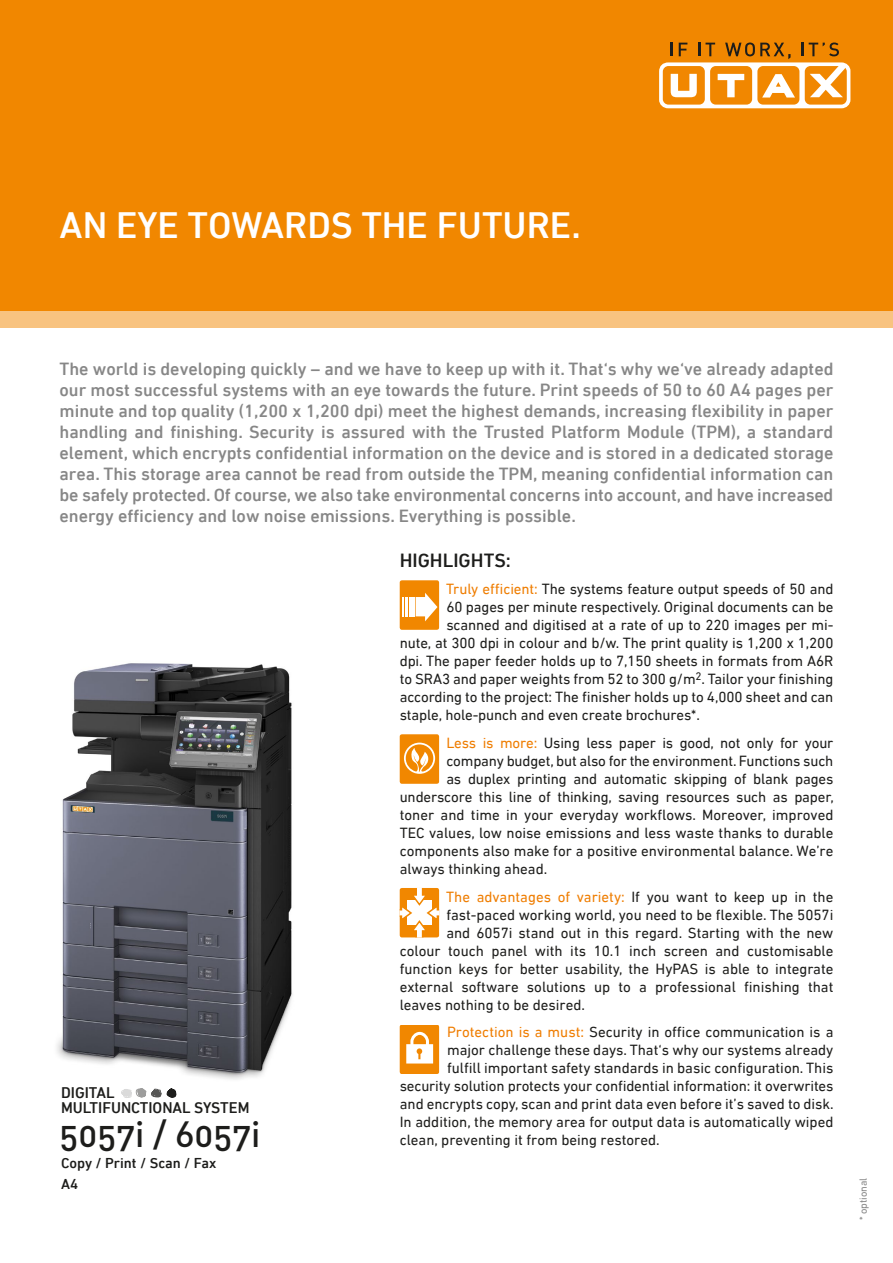
<style>
.page{position:relative;width:893px;height:1263px;background:#fff}
.page>*{position:absolute;margin:0;border:0;box-sizing:border-box;transform-origin:0 0}
.t1{font:500 37.5px "DIN Next LT Pro";color:#fff}
.t2{font:35.25px "DIN Medium Alternate";letter-spacing:.005em;color:#1d1d1b}
.t3{font:500 19.5px "DIN Next LT Pro";color:#1d1d1b}
.t4{font:500 18px/21px "DIN Next LT Pro";color:#878787;text-align:justify}
.t5{font:500 15.75px/15px "DIN Next LT Pro";color:#1d1d1b}
.t6{font:15px "DIN Next LT Pro";color:#1d1d1b}
.t7{font:15px "DIN Next LT Pro";color:#ef7d00}
.t8{font:500 14.7px/21px "DIN Next LT Pro";color:#1d1d1b}
.t9{font:10.5px "DIN Next LT Pro";color:#878787}
.s1{color:#ef7d00}
.s2{color:#1d1d1b}
</style>
<div class="page">
<img style="left:57px;top:663px;width:235px;height:417px">
<div style="left:0;top:0;width:893px;height:310px;background:#f18700"></div>
<div style="left:0;top:310px;width:893px;height:17px;background:#f8c380"></div>
<div style="left:400px;top:580px;width:39px;height:50px;background:#f18700;border-radius:2px"></div>
<div style="left:409px;top:597px;width:5px;height:19px;background:#fff"></div>
<hr style="left:405px;top:597px;width:3px;height:19px;background:#fff">
<svg style="left:402px;top:597px;width:2px;height:19px"></svg>
<svg style="left:416px;top:593px;width:21px;height:28px"></svg>
<div style="left:400px;top:734px;width:39px;height:50px;background:#f18700;border-radius:2px"></div>
<svg style="left:404px;top:743px;width:31px;height:31px"></svg>
<svg style="left:400px;top:888px;width:39px;height:49px"></svg>
<div style="left:400px;top:1025px;width:39px;height:48px;background:#f18700;border-radius:2px"></div>
<svg style="left:406px;top:1032px;width:27px;height:31px"></svg>
<div style="left:659px;top:62px;width:191px;height:46px;background:#fff;border-radius:9px"></div>
<div style="left:663px;top:66px;width:42px;height:39px;background:#f18700;border-radius:6px"></div>
<div style="left:710px;top:66px;width:42px;height:39px;background:#f18700;border-radius:6px"></div>
<div style="left:757px;top:66px;width:42px;height:39px;background:#f18700;border-radius:6px"></div>
<div style="left:805px;top:66px;width:42px;height:39px;background:#f18700;border-radius:6px"></div>
<svg style="left:671px;top:74px;width:26px;height:23px"></svg>
<svg style="left:718px;top:74px;width:26px;height:23px"></svg>
<svg style="left:810px;top:66px;width:36px;height:31px"></svg>
<svg style="left:762px;top:74px;width:33px;height:24px"></svg>
<svg style="left:671px;top:43px;width:2px;height:13px"></svg>
<svg style="left:679px;top:43px;width:8px;height:13px"></svg>
<svg style="left:699px;top:43px;width:16px;height:13px"></svg>
<svg style="left:725px;top:43px;width:65px;height:16px"></svg>
<svg style="left:802px;top:43px;width:37px;height:13px"></svg>
<svg style="left:121px;top:1088px;width:55px;height:10px"></svg>
<h1 class="t1" style="left:60px;top:204px;width:523px">AN EYE TOWARDS THE FUTURE.</h1>
<p class="t4" style="left:60px;top:358px;width:775px">The world is developing quickly – and we have to keep up with it. That‘s why we‘ve already adapted our most successful systems with an eye towards the future. Print speeds of 50 to 60 A4 pages per minute and top quality (1,200 x 1,200 dpi) meet the highest demands, increasing flexibility in paper handling and finishing. Security is assured with the Trusted Platform Module (TPM), a standard element, which encrypts confidential information on the device and is stored in a dedicated storage area. This storage area cannot be read from outside the TPM, meaning confidential information can be safely protected. Of course, we also take environmental concerns into account, and have increased energy efficiency and low noise emissions. Everything is possible.</p>
<p class="t5" style="left:61px;top:1085px;width:190px">DIGITAL<br>MULTIFUNCTIONAL SYSTEM</p>
<h2 class="t2" style="left:60px;top:1112px;width:203px">5057i / 6057i</h2>
<p class="t8" style="left:61px;top:1152px;width:157px">Copy / Print / Scan / Fax<br>A4</p>
<h3 class="t3" style="left:400px;top:549px;width:113px">HIGHLIGHTS:</h3>
<p class="t6" style="left:446px;top:580px;width:389px"><span class="s1">Truly efficient:</span> The systems feature output speeds of 50 and</p>
<p class="t6" style="left:446px;top:598px;width:389px">60 pages per minute respectively. Original documents can be</p>
<p class="t6" style="left:446px;top:616px;width:389px">scanned and digitised at a rate of up to 220 images per mi-</p>
<p class="t6" style="left:400px;top:634px;width:435px">nute, at 300 dpi in colour and b/w. The print quality is 1,200 x 1,200</p>
<p class="t6" style="left:400px;top:652px;width:435px">dpi. The paper feeder holds up to 7,150 sheets in formats from A6R</p>
<p class="t6" style="left:400px;top:670px;width:435px">to SRA3 and paper weights from 52 to 300 g/m<sup>2</sup>. Tailor your finishing</p>
<p class="t6" style="left:400px;top:688px;width:435px">according to the project: The finisher holds up to 4,000 sheet and can</p>
<p class="t6" style="left:400px;top:706px;width:302px">staple, hole-punch and even create brochures*.</p>
<p class="t6" style="left:446px;top:734px;width:389px"><span class="s1">Less is more:</span> Using less paper is good, not only for your</p>
<p class="t6" style="left:446px;top:752px;width:389px">company budget, but also for the environment. Functions such</p>
<p class="t6" style="left:446px;top:770px;width:389px">as duplex printing and automatic skipping of blank pages</p>
<p class="t6" style="left:400px;top:788px;width:436px">underscore this line of thinking, saving resources such as paper,</p>
<p class="t6" style="left:400px;top:806px;width:435px">toner and time in your everyday workflows. Moreover, improved</p>
<p class="t6" style="left:400px;top:824px;width:435px">TEC values, low noise emissions and less waste thanks to durable</p>
<p class="t6" style="left:400px;top:842px;width:435px">components also make for a positive environmental balance. We’re</p>
<p class="t6" style="left:400px;top:860px;width:149px">always thinking ahead.</p>
<p class="t7" style="left:446px;top:888px;width:389px">The advantages of variety: <span class="s2">If you want to keep up in the</span></p>
<p class="t6" style="left:446px;top:906px;width:389px">fast-paced working world, you need to be flexible. The 5057i</p>
<p class="t6" style="left:446px;top:924px;width:389px">and 6057i stand out in this regard. Starting with the new</p>
<p class="t6" style="left:400px;top:942px;width:435px">colour touch panel with its 10.1 inch screen and customisable</p>
<p class="t6" style="left:400px;top:960px;width:435px">function keys for better usability, the HyPAS is able to integrate</p>
<p class="t6" style="left:400px;top:978px;width:435px">external software solutions up to a professional finishing that</p>
<p class="t6" style="left:400px;top:996px;width:187px">leaves nothing to be desired.</p>
<p class="t6" style="left:447px;top:1023px;width:388px"><span class="s1">Protection is a must:</span> Security in office communication is a</p>
<p class="t6" style="left:447px;top:1041px;width:388px">major challenge these days. That‘s why our systems already</p>
<p class="t6" style="left:447px;top:1059px;width:388px">fulfill important safety standards in basic configuration. This</p>
<p class="t6" style="left:400px;top:1077px;width:435px">security solution protects your confidential information: it overwrites</p>
<p class="t6" style="left:400px;top:1095px;width:436px">and encrypts copy, scan and print data even before it’s saved to disk.</p>
<p class="t6" style="left:400px;top:1113px;width:435px">In addition, the memory area for output data is automatically wiped</p>
<p class="t6" style="left:400px;top:1131px;width:261px">clean, preventing it from being restored.</p>
<p class="t9" style="left:857px;top:1220px;width:44px;rotate:-90deg">* optional</p>
</div>
